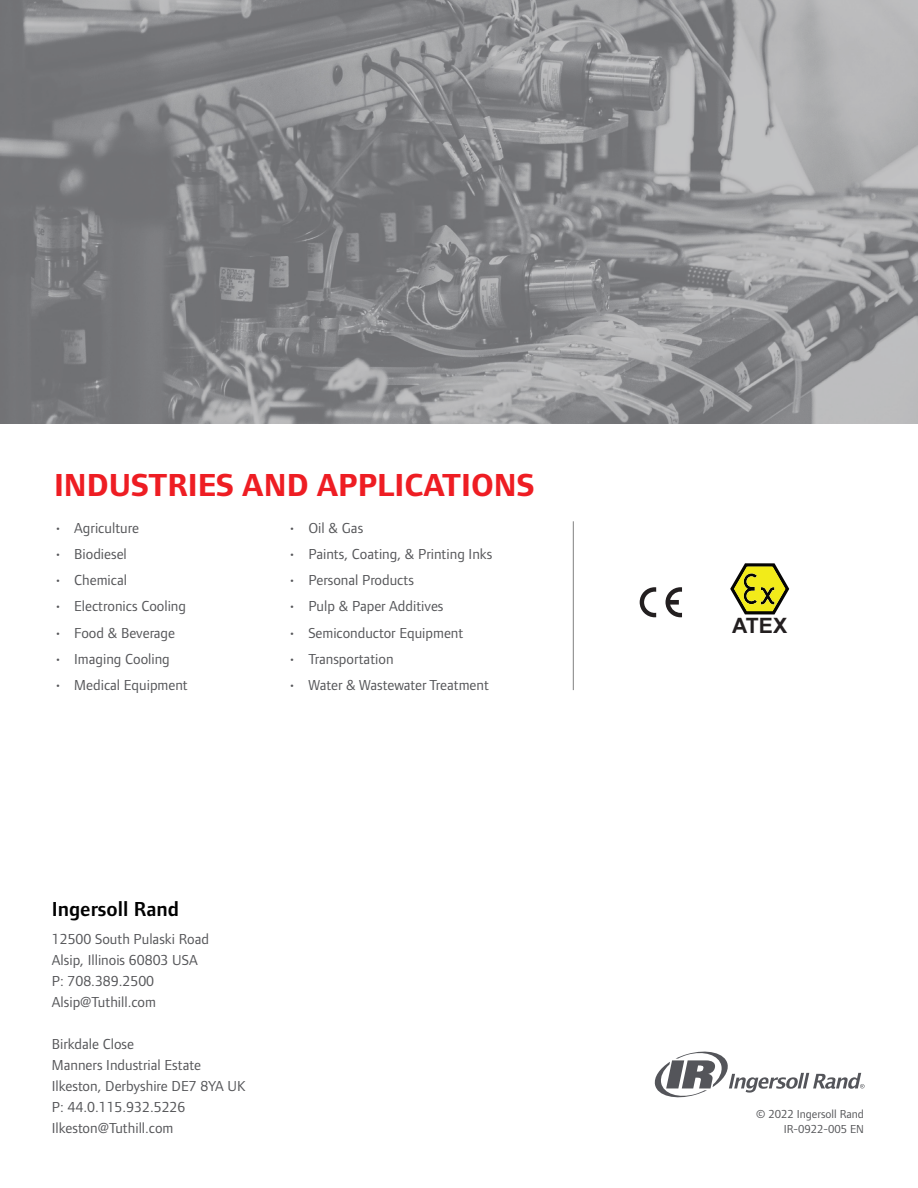
<style>
.page{position:relative;width:918px;height:1188px;background:#fff}
.page>*{position:absolute;margin:0;border:0;box-sizing:border-box;transform-origin:0 0}
.Header_Text{font:700 33px "Foundry Form Sans";color:#ee1d23}
.t1{font:700 21.15px "Arial";color:#231f20}
.t2{font:600 21px "Foundry Form Sans";color:#000}
.Locations_Text{font:15px "Foundry Form Sans";color:#555659}
.Paragraph_Style_1{font:12px "Foundry Form Sans";color:#555659}
</style>
<div class="page">
<img style="left:0;top:0;width:918px;height:423px">
<svg style="left:730px;top:563px;width:59px;height:52px"></svg>
<svg style="left:640px;top:587px;width:16px;height:30px"></svg>
<svg style="left:666px;top:587px;width:16px;height:30px"></svg>
<hr style="left:573px;top:521px;width:1px;height:169px;background:#808080">
<svg style="left:655px;top:1052px;width:210px;height:45px"></svg>
<p class="Header_Text" style="left:54px;top:466px;width:482px">INDUSTRIES AND APPLICATIONS</p>
<p class="Locations_Text" style="left:54px;top:519px;width:86px">• Agriculture</p>
<p class="Locations_Text" style="left:54px;top:545px;width:74px">• Biodiesel</p>
<p class="Locations_Text" style="left:54px;top:571px;width:75px">• Chemical</p>
<p class="Locations_Text" style="left:54px;top:597px;width:134px">• Electronics Cooling</p>
<p class="Locations_Text" style="left:54px;top:624px;width:123px">• Food &amp; Beverage</p>
<p class="Locations_Text" style="left:54px;top:650px;width:117px">• Imaging Cooling</p>
<p class="Locations_Text" style="left:54px;top:676px;width:135px">• Medical Equipment</p>
<p class="Locations_Text" style="left:288px;top:519px;width:77px">• Oil &amp; Gas</p>
<p class="Locations_Text" style="left:288px;top:545px;width:206px">• Paints, Coating, &amp; Printing Inks</p>
<p class="Locations_Text" style="left:288px;top:571px;width:127px">• Personal Products</p>
<p class="Locations_Text" style="left:288px;top:597px;width:157px">• Pulp &amp; Paper Additives</p>
<p class="Locations_Text" style="left:288px;top:624px;width:177px">• Semiconductor Equipment</p>
<p class="Locations_Text" style="left:288px;top:650px;width:107px">• Transportation</p>
<p class="Locations_Text" style="left:288px;top:676px;width:202px">• Water &amp; Wastewater Treatment</p>
<h2 class="t2" style="left:52px;top:897px;width:129px">Ingersoll Rand</h2>
<p class="Locations_Text" style="left:52px;top:930px;width:159px">12500 South Pulaski Road</p>
<p class="Locations_Text" style="left:52px;top:951px;width:147px">Alsip, Illinois 60803 USA</p>
<p class="Locations_Text" style="left:52px;top:972px;width:104px">P: 708.389.2500</p>
<p class="Locations_Text" style="left:52px;top:993px;width:106px">Alsip@Tuthill.com</p>
<p class="Locations_Text" style="left:52px;top:1035px;width:84px">Birkdale Close</p>
<p class="Locations_Text" style="left:52px;top:1056px;width:151px">Manners Industrial Estate</p>
<p class="Locations_Text" style="left:52px;top:1077px;width:195px">Ilkeston, Derbyshire DE7 8YA UK</p>
<p class="Locations_Text" style="left:52px;top:1098px;width:135px">P: 44.0.115.932.5226</p>
<p class="Locations_Text" style="left:52px;top:1119px;width:123px">Ilkeston@Tuthill.com</p>
<p class="t1" style="left:732px;top:612px;width:56px">ATEX</p>
<p class="Paragraph_Style_1" style="left:756px;top:1107px;width:109px">© 2022 Ingersoll Rand</p>
<p class="Paragraph_Style_1" style="left:784px;top:1122px;width:82px">IR-0922-005 EN</p>
</div>
